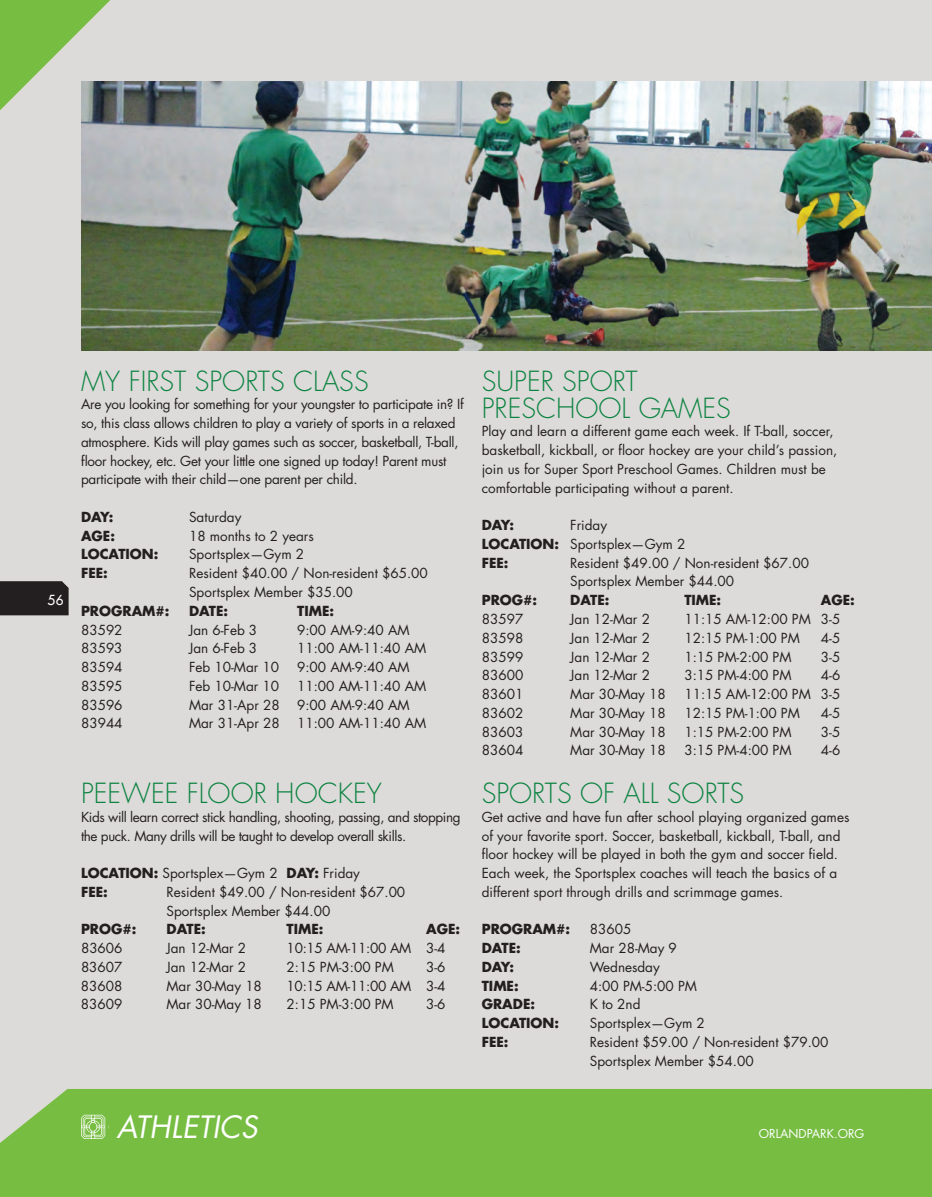
<style>
.page{position:relative;width:932px;height:1197px;background:#fff}
.page>*{position:absolute;margin:0;border:0;box-sizing:border-box;transform-origin:0 0}
.t1{font:italic 30px "Futura Std";color:#fff}
.t2{font:300 27px/27px "Futura Std";color:#0c8340}
.t3{font:13.5px/18.8px "Futura Std";color:#231f20}
.t4{font:13.5px/18.8px "Futura Std";letter-spacing:-.02em;color:#231f20}
.t5{font:700 13.5px "Futura Std";color:#231f20}
.t6{font:13.5px/18.8px "Futura Std";letter-spacing:-.03em;color:#231f20}
.t7{font:500 13.5px "Futura Std";color:#fff}
.t8{font:12px "Futura Std";color:#fff}
.s1{font-weight:700}
</style>
<div class="page">
<div style="left:904px;top:0;width:28px;height:1182px;background:#dddbda"></div>
<div style="left:0;top:0;width:904px;height:1182px;background:#dddbda"></div>
<div style="left:906px;top:1089px;width:26px;height:108px;background:#77bd42"></div>
<div style="left:0;top:1089px;width:906px;height:108px;background:#77bd42"></div>
<div style="left:0;top:581px;width:69px;height:34px;background:#231f20"></div>
<svg style="left:0;top:0;width:110px;height:110px"></svg>
<svg style="left:81px;top:1114px;width:24px;height:25px"></svg>
<img style="left:81px;top:81px;width:851px;height:269px">
<p class="t7" style="left:47px;top:591px;width:18px">56</p>
<h2 class="t2" style="left:81px;top:368px;width:289px">MY FIRST SPORTS CLASS</h2>
<p class="t4" style="left:81px;top:395px;width:384px">Are you looking for something for your youngster to participate in? If so, this class allows children to play a variety of sports in a relaxed atmosphere. Kids will play games such as soccer, basketball, T-ball, floor hockey, etc. Get your little one signed up today! Parent must participate with their child—one parent per child.</p>
<p class="t5" style="left:81px;top:508px;width:34px">DAY:</p>
<p class="t3" style="left:189px;top:508px;width:54px">Saturday</p>
<p class="t5" style="left:81px;top:527px;width:35px">AGE:</p>
<p class="t3" style="left:189px;top:526px;width:126px">18 months to 2 years</p>
<p class="t5" style="left:81px;top:545px;width:79px">LOCATION:</p>
<p class="t3" style="left:189px;top:545px;width:117px">Sportsplex—Gym 2</p>
<p class="t5" style="left:81px;top:564px;width:28px">FEE:</p>
<p class="t3" style="left:189px;top:564px;width:240px">Resident $40.00 / Non-resident $65.00<br>Sportsplex Member $35.00</p>
<p class="t5" style="left:81px;top:602px;width:90px">PROGRAM#:</p>
<p class="t5" style="left:189px;top:602px;width:41px">DATE:</p>
<p class="t5" style="left:297px;top:602px;width:38px">TIME:</p>
<p class="t3" style="left:81px;top:620px;width:43px">83592</p>
<p class="t3" style="left:189px;top:620px;width:70px">Jan 6-Feb 3</p>
<p class="t3" style="left:297px;top:620px;width:114px">9:00 AM-9:40 AM</p>
<p class="t3" style="left:81px;top:639px;width:43px">83593</p>
<p class="t3" style="left:189px;top:639px;width:70px">Jan 6-Feb 3</p>
<p class="t3" style="left:297px;top:639px;width:131px">11:00 AM-11:40 AM</p>
<p class="t3" style="left:81px;top:658px;width:43px">83594</p>
<p class="t3" style="left:189px;top:658px;width:92px">Feb 10-Mar 10</p>
<p class="t3" style="left:297px;top:658px;width:114px">9:00 AM-9:40 AM</p>
<p class="t3" style="left:81px;top:676px;width:43px">83595</p>
<p class="t3" style="left:189px;top:676px;width:92px">Feb 10-Mar 10</p>
<p class="t3" style="left:297px;top:676px;width:131px">11:00 AM-11:40 AM</p>
<p class="t3" style="left:81px;top:695px;width:43px">83596</p>
<p class="t3" style="left:189px;top:695px;width:92px">Mar 31-Apr 28</p>
<p class="t3" style="left:297px;top:695px;width:114px">9:00 AM-9:40 AM</p>
<p class="t3" style="left:81px;top:714px;width:43px">83944</p>
<p class="t3" style="left:189px;top:714px;width:92px">Mar 31-Apr 28</p>
<p class="t3" style="left:297px;top:714px;width:131px">11:00 AM-11:40 AM</p>
<h2 class="t2" style="left:81px;top:780px;width:302px">PEEWEE FLOOR HOCKEY</h2>
<p class="t6" style="left:81px;top:807px;width:381px">Kids will learn correct stick handling, shooting, passing, and stopping the puck. Many drills will be taught to develop overall skills.</p>
<p class="t3" style="left:81px;top:864px;width:280px"><span class="s1">LOCATION:</span> Sportsplex—Gym 2 <span class="s1">DAY:</span> Friday<br><span class="s1">FEE:</span></p>
<p class="t3" style="left:166px;top:882px;width:240px">Resident $49.00 / Non-resident $67.00<br>Sportsplex Member $44.00</p>
<p class="t5" style="left:81px;top:920px;width:57px">PROG#:</p>
<p class="t5" style="left:166px;top:920px;width:41px">DATE:</p>
<p class="t5" style="left:286px;top:920px;width:38px">TIME:</p>
<p class="t5" style="left:426px;top:920px;width:35px">AGE:</p>
<p class="t3" style="left:81px;top:939px;width:43px">83606</p>
<p class="t3" style="left:166px;top:939px;width:81px">Jan 12-Mar 2</p>
<p class="t4" style="left:286px;top:939px;width:160px">10:15 AM-11:00 AM 3-4</p>
<p class="t3" style="left:81px;top:957px;width:43px">83607</p>
<p class="t3" style="left:166px;top:957px;width:81px">Jan 12-Mar 2</p>
<p class="t3" style="left:286px;top:957px;width:109px">2:15 PM-3:00 PM</p>
<p class="t3" style="left:426px;top:957px;width:21px">3-6</p>
<p class="t3" style="left:81px;top:976px;width:43px">83608</p>
<p class="t3" style="left:166px;top:976px;width:97px">Mar 30-May 18</p>
<p class="t4" style="left:286px;top:976px;width:160px">10:15 AM-11:00 AM 3-4</p>
<p class="t3" style="left:81px;top:995px;width:43px">83609</p>
<p class="t3" style="left:166px;top:995px;width:97px">Mar 30-May 18</p>
<p class="t3" style="left:286px;top:995px;width:109px">2:15 PM-3:00 PM</p>
<p class="t3" style="left:426px;top:995px;width:21px">3-6</p>
<h2 class="t2" style="left:482px;top:368px;width:251px">SUPER SPORT<br>PRESCHOOL GAMES</h2>
<p class="t3" style="left:482px;top:422px;width:357px">Play and learn a different game each week. If T-ball, soccer, basketball, kickball, or floor hockey are your child’s passion, join us for Super Sport Preschool Games. Children must be comfortable participating without a parent.</p>
<p class="t5" style="left:482px;top:516px;width:34px">DAY:</p>
<p class="t3" style="left:482px;top:516px;width:205px;text-indent:89px">Friday<br><span class="s1">LOCATION:</span> Sportsplex—Gym 2<br><span class="s1">FEE:</span></p>
<p class="t3" style="left:570px;top:553px;width:240px">Resident $49.00 / Non-resident $67.00<br>Sportsplex Member $44.00</p>
<p class="t5" style="left:482px;top:591px;width:57px">PROG#:</p>
<p class="t5" style="left:570px;top:591px;width:41px">DATE:</p>
<p class="t5" style="left:684px;top:591px;width:38px">TIME:</p>
<p class="t5" style="left:820px;top:591px;width:35px">AGE:</p>
<p class="t3" style="left:482px;top:610px;width:43px">83597</p>
<p class="t3" style="left:570px;top:610px;width:81px">Jan 12-Mar 2</p>
<p class="t3" style="left:684px;top:610px;width:157px">11:15 AM-12:00 PM 3-5</p>
<p class="t3" style="left:482px;top:628px;width:43px">83598</p>
<p class="t3" style="left:570px;top:628px;width:81px">Jan 12-Mar 2</p>
<p class="t3" style="left:684px;top:628px;width:117px">12:15 PM-1:00 PM</p>
<p class="t3" style="left:820px;top:628px;width:21px">4-5</p>
<p class="t3" style="left:482px;top:647px;width:43px">83599</p>
<p class="t3" style="left:570px;top:647px;width:81px">Jan 12-Mar 2</p>
<p class="t3" style="left:684px;top:647px;width:109px">1:15 PM-2:00 PM</p>
<p class="t3" style="left:820px;top:647px;width:21px">3-5</p>
<p class="t3" style="left:482px;top:666px;width:43px">83600</p>
<p class="t3" style="left:570px;top:666px;width:81px">Jan 12-Mar 2</p>
<p class="t3" style="left:684px;top:666px;width:109px">3:15 PM-4:00 PM</p>
<p class="t3" style="left:820px;top:666px;width:21px">4-6</p>
<p class="t3" style="left:482px;top:685px;width:43px">83601</p>
<p class="t3" style="left:570px;top:685px;width:97px">Mar 30-May 18</p>
<p class="t3" style="left:684px;top:685px;width:157px">11:15 AM-12:00 PM 3-5</p>
<p class="t3" style="left:482px;top:703px;width:43px">83602</p>
<p class="t3" style="left:570px;top:703px;width:97px">Mar 30-May 18</p>
<p class="t3" style="left:684px;top:703px;width:117px">12:15 PM-1:00 PM</p>
<p class="t3" style="left:820px;top:703px;width:21px">4-5</p>
<p class="t3" style="left:482px;top:722px;width:43px">83603</p>
<p class="t3" style="left:570px;top:722px;width:97px">Mar 30-May 18</p>
<p class="t3" style="left:684px;top:722px;width:109px">1:15 PM-2:00 PM</p>
<p class="t3" style="left:820px;top:722px;width:21px">3-5</p>
<p class="t3" style="left:482px;top:741px;width:43px">83604</p>
<p class="t3" style="left:570px;top:741px;width:97px">Mar 30-May 18</p>
<p class="t3" style="left:684px;top:741px;width:109px">3:15 PM-4:00 PM</p>
<p class="t3" style="left:820px;top:741px;width:21px">4-6</p>
<h2 class="t2" style="left:482px;top:780px;width:264px">SPORTS OF ALL SORTS</h2>
<p class="t3" style="left:482px;top:807px;width:369px">Get active and have fun after school playing organized games of your favorite sport. Soccer, basketball, kickball, T-ball, and floor hockey will be played in both the gym and soccer field.<br>Each week, the Sportsplex coaches will teach the basics of a different sport through drills and scrimmage games.</p>
<p class="t5" style="left:482px;top:920px;width:90px">PROGRAM#:</p>
<p class="t3" style="left:590px;top:920px;width:43px">83605</p>
<p class="t5" style="left:482px;top:939px;width:41px">DATE:</p>
<p class="t3" style="left:590px;top:939px;width:89px">Mar 28-May 9</p>
<p class="t5" style="left:482px;top:958px;width:34px">DAY:</p>
<p class="t3" style="left:590px;top:957px;width:71px">Wednesday</p>
<p class="t5" style="left:482px;top:976px;width:38px">TIME:</p>
<p class="t3" style="left:590px;top:976px;width:109px">4:00 PM-5:00 PM</p>
<p class="t5" style="left:482px;top:995px;width:55px">GRADE:</p>
<p class="t3" style="left:590px;top:995px;width:52px">K to 2nd</p>
<p class="t5" style="left:482px;top:1014px;width:79px">LOCATION:</p>
<p class="t3" style="left:590px;top:1014px;width:117px">Sportsplex—Gym 2</p>
<p class="t5" style="left:482px;top:1033px;width:28px">FEE:</p>
<p class="t3" style="left:590px;top:1032px;width:240px">Resident $59.00 / Non-resident $79.00<br>Sportsplex Member $54.00</p>
<h1 class="t1" style="left:117px;top:1108px;width:142px">ATHLETICS</h1>
<p class="t8" style="left:758px;top:1126px;width:107px">ORLANDPARK.ORG</p>
</div>
